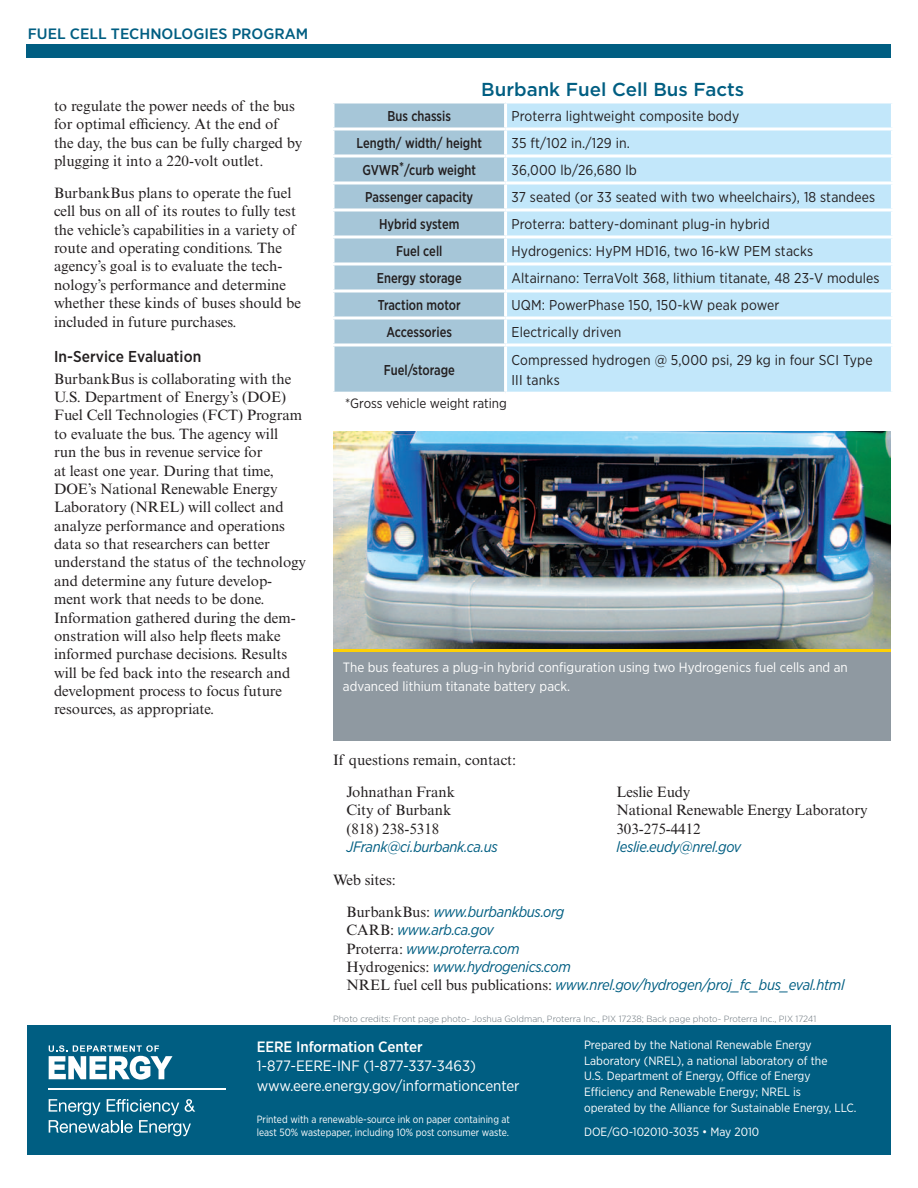
<style>
.page{position:relative;width:918px;height:1188px;background:#fff}
.page>*{position:absolute;margin:0;border:0;box-sizing:border-box;transform-origin:0 0}
.t1{font:500 18.75px "Gotham";color:#005e82}
.t2{font:500 15.75px "Gotham Narrow";letter-spacing:.005em;color:#231f20}
.t3{font:15px/18.5px "Times New Roman MT Std";color:#231f20}
.t4{font:italic 15px/18.3px "Gotham Narrow";letter-spacing:-.02em;color:#005e82}
.t5{font:15px/19.8px "Gotham Narrow";letter-spacing:-.005em;color:#fff}
.t6{font:500 15px "Gotham Narrow";color:#005e82;scale:1.1 1}
.t7{font:500 15px "Gotham Narrow";letter-spacing:-.01em;color:#fff}
.t8{font:14.25px/19.5px "Gotham Narrow";letter-spacing:.01em;color:#231f20}
.t9{font:500 14.25px "Gotham Narrow";letter-spacing:-.005em;color:#231f20;scale:.9 1}
.t10{font:13.5px/19.2px "Gotham Narrow";color:#fff}
.t11{font:13.5px "Gotham Narrow";color:#231f20}
.t12{font:12px/15.8px "Gotham Narrow";color:#fff}
.t13{font:10.5px/12.6px "Gotham Narrow";color:#fff;scale:.95 1}
.t14{font:300 9px "Gotham Narrow";color:#6a747b;scale:1.1 1}
.s1{font-family:"Times New Roman MT Std";font-style:normal;color:#231f20}
</style>
<div class="page">
<img style="left:333px;top:431px;width:558px;height:219px">
<div style="left:333px;top:651px;width:558px;height:90px;background:#8f99a1"></div>
<hr style="left:612px;top:650px;width:279px;height:2px;background:#fed105">
<hr style="left:333px;top:650px;width:279px;height:2px;background:#fed105">
<div style="left:26px;top:45px;width:865px;height:13px;background:#005e82"></div>
<div style="left:27px;top:1026px;width:864px;height:129px;background:#005e82"></div>
<svg style="left:49px;top:1045px;width:124px;height:35px"></svg>
<hr style="left:49px;top:1089px;width:177px;height:1px;background:#fff">
<svg style="left:49px;top:1099px;width:146px;height:37px"></svg>
<div style="left:334px;top:103px;width:170px;height:289px;background:#a6c6d8"></div>
<div style="left:507px;top:103px;width:384px;height:289px;background:#c2e7fa"></div>
<hr style="left:332px;top:127px;width:174px;height:3px;background:#fff">
<hr style="left:332px;top:154px;width:174px;height:3px;background:#fff">
<hr style="left:332px;top:181px;width:174px;height:3px;background:#fff">
<hr style="left:332px;top:208px;width:174px;height:3px;background:#fff">
<hr style="left:506px;top:208px;width:388px;height:3px;background:#fff">
<hr style="left:332px;top:235px;width:174px;height:3px;background:#fff">
<hr style="left:506px;top:235px;width:388px;height:3px;background:#fff">
<hr style="left:332px;top:262px;width:174px;height:3px;background:#fff">
<hr style="left:506px;top:262px;width:388px;height:3px;background:#fff">
<hr style="left:332px;top:289px;width:174px;height:3px;background:#fff">
<hr style="left:506px;top:289px;width:388px;height:3px;background:#fff">
<hr style="left:332px;top:316px;width:174px;height:3px;background:#fff">
<hr style="left:506px;top:316px;width:388px;height:3px;background:#fff">
<hr style="left:332px;top:343px;width:174px;height:3px;background:#fff">
<hr style="left:506px;top:343px;width:388px;height:3px;background:#fff">
<hr style="left:506px;top:127px;width:388px;height:3px;background:#fff">
<hr style="left:506px;top:154px;width:388px;height:3px;background:#fff">
<hr style="left:506px;top:181px;width:388px;height:3px;background:#fff">
<p class="t6" style="left:28px;top:24px;width:257px">fuel cell technologies program</p>
<p class="t3" style="left:54px;top:97px;width:250px">to regulate the power needs of the bus for optimal efficiency. At the end of<br>the day, the bus can be fully charged by plugging it into a 220-volt outlet.</p>
<p class="t3" style="left:54px;top:184px;width:249px">BurbankBus plans to operate the fuel cell bus on all of its routes to fully test the vehicle’s capabilities in a variety of route and operating conditions. The agency’s goal is to evaluate the tech&shy;nology’s performance and determine whether these kinds of buses should be included in future purchases.</p>
<p class="t2" style="left:54px;top:346px;width:149px">I n-Service Evaluation</p>
<p class="t3" style="left:54px;top:369px;width:254px">BurbankBus is collaborating with the U.S. Department of Energy’s (DOE)<br>Fuel Cell Technologies (FCT) Program to evaluate the bus. The agency will<br>run the bus in revenue service for<br>at least one year. During that time, DOE’s National Renewable Energy Laboratory (NREL) will collect and analyze performance and operations data so that researchers can better understand the status of the technology and determine any future develop&shy;ment work that needs to be done.<br>Information gathered during the dem&shy;onstration will also help fleets make informed purchase decisions. Results will be fed back into the research and development process to focus future resources, as appropriate.</p>
<p class="t1" style="left:481px;top:77px;width:265px">Burbank Fuel Cell Bus Facts</p>
<p class="t9" style="left:388px;top:107px;width:72px">Bus chassis</p>
<p class="t8" style="left:512px;top:106px;width:229px">Proterra lightweight composite body</p>
<p class="t9" style="left:357px;top:134px;width:141px">Length/ width/ height</p>
<p class="t8" style="left:512px;top:133px;width:120px">35 ft/102 in./129 in.</p>
<p class="t9" style="left:363px;top:161px;width:128px">GVWR*/curb weight</p>
<p class="t8" style="left:512px;top:160px;width:127px">36,000 lb/26,680 lb</p>
<p class="t9" style="left:365px;top:188px;width:122px">Passenger capacity</p>
<p class="t8" style="left:512px;top:187px;width:365px">37 seated (or 33 seated with two wheelchairs), 18 standees</p>
<p class="t9" style="left:379px;top:215px;width:91px">Hybrid system</p>
<p class="t8" style="left:512px;top:214px;width:260px">Proterra: battery-dominant plug-in hybrid</p>
<p class="t9" style="left:396px;top:242px;width:53px">Fuel cell</p>
<p class="t8" style="left:512px;top:241px;width:303px">Hydrogenics: HyPM HD16, two 16-kW PEM stacks</p>
<p class="t9" style="left:377px;top:269px;width:96px">Energy storage</p>
<p class="t8" style="left:512px;top:268px;width:370px">Altairnano: TerraVolt 368, lithium titanate, 48 23-V modules</p>
<p class="t9" style="left:378px;top:296px;width:94px">Traction motor</p>
<p class="t8" style="left:512px;top:295px;width:269px">UQM: PowerPhase 150, 150-kW peak power</p>
<p class="t9" style="left:386px;top:323px;width:74px">Accessories</p>
<p class="t8" style="left:512px;top:322px;width:111px">Electrically driven</p>
<p class="t9" style="left:384px;top:361px;width:81px">Fuel/storage</p>
<p class="t8" style="left:512px;top:350px;width:363px">Compressed hydrogen @ 5,000 psi, 29 kg in four SCI Type<br>III tanks</p>
<p class="t11" style="left:345px;top:395px;width:163px">*Gross vehicle weight rating</p>
<p class="t10" style="left:343px;top:657px;width:506px">The bus features a plug-in hybrid configuration using two Hydrogenics fuel cells and an advanced lithium titanate battery pack.</p>
<p class="t3" style="left:346px;top:744px;width:171px;line-height:31.8px;text-indent:-14px">If questions remain, contact:<br>Johnathan Frank</p>
<p class="t3" style="left:346px;top:801px;width:106px">City of Burbank (818) 238-5318</p>
<p class="t4" style="left:346px;top:837px;width:153px">JFrank@ci.burbank.ca.us</p>
<p class="t3" style="left:616px;top:783px;width:253px">Leslie Eudy<br>National Renewable Energy Laboratory<br>303-275-4412</p>
<p class="t4" style="left:616px;top:837px;width:126px">leslie.eudy@nrel.gov</p>
<p class="t3" style="left:333px;top:871px;width:65px">Web sites:</p>
<p class="t4" style="left:346px;top:902px;width:500px"><span class="s1">BurbankBus:</span> www.burbankbus.org<br><span class="s1">CARB:</span> www.arb.ca.gov<br><span class="s1">Proterra:</span> www.proterra.com<br><span class="s1">Hydrogenics:</span> www.hydrogenics.com<br><span class="s1">NREL fuel cell bus publications:</span> www.nrel.gov/hydrogen/proj_fc_bus_eval.html</p>
<p class="t14" style="left:333px;top:1013px;width:441px">Photo credits: Front page photo- Joshua Goldman, Proterra Inc., PIX 17238; Back page photo- Proterra Inc., PIX 17241</p>
<p class="t7" style="left:257px;top:1037px;width:167px">EERE I nformation Center</p>
<p class="t5" style="left:257px;top:1056px;width:264px">1-877-EERE-INF (1-877-337-3463) www.eere.energy.gov/informationcenter</p>
<p class="t13" style="left:257px;top:1113px;width:268px">Printed with a renewable-source ink on paper containing at least 50% wastepaper, including 10% post consumer waste.</p>
<p class="t12" style="left:584px;top:1037px;width:274px">Prepared by the National Renewable Energy Laboratory (NREL), a national laboratory of the<br>U.S. Department of Energy, Office of Energy Efficiency and Renewable Energy; NREL is<br>operated by the Alliance for Sustainable Energy, LLC.</p>
<p class="t12" style="left:584px;top:1123px;width:177px">DOE/GO-102010-3035 • May 2010</p>
</div>
